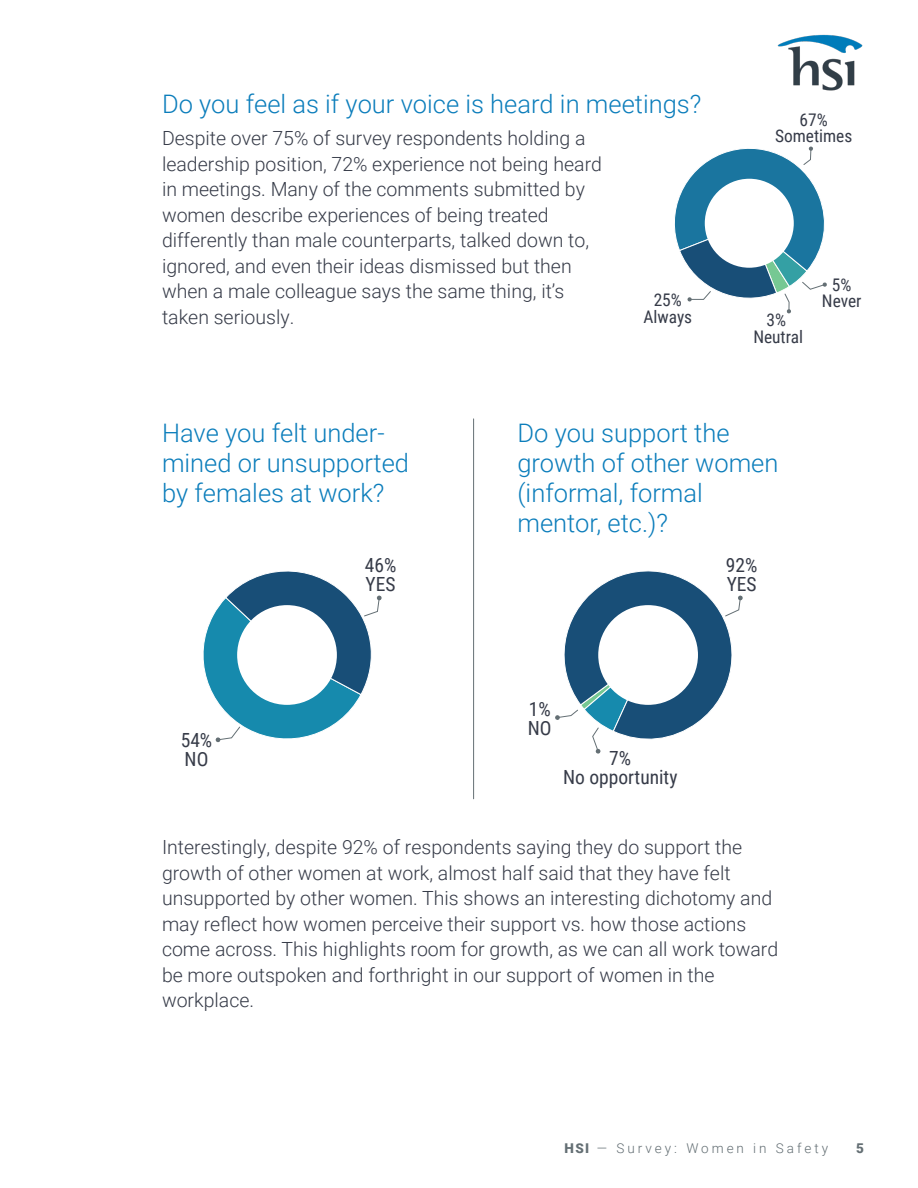
<style>
.page{position:relative;width:918px;height:1188px;background:#fff}
.page>*{position:absolute;margin:0;border:0;box-sizing:border-box;transform-origin:0 0}
.t1{font:300 25.5px/30px "Roboto";color:#0b7dbb}
.t2{font:300 19.5px/25.5px "Roboto";color:#363b48}
.t3{font:19.5px/18.6px "Roboto Condensed";color:#363b48}
.t4{font:17.4px/16.5px "Roboto Condensed";color:#363b48;text-align:center}
.t5{font:300 13.5px "Roboto";letter-spacing:.22em;color:#646f74}
.t6{font:900 13.5px "Roboto";color:#646f74}
.s1{font-weight:900}
</style>
<div class="page">
<svg style="left:674px;top:146px;width:153px;height:168px"></svg>
<svg style="left:203px;top:571px;width:179px;height:172px"></svg>
<img style="left:777px;top:34px;width:86px;height:57px">
<svg style="left:555px;top:571px;width:188px;height:183px"></svg>
<hr style="left:473px;top:419px;width:1px;height:380px;background:#646f74">
<p class="t1" style="left:162px;top:88px;width:541px">Do you feel as if your voice is heard in meetings?</p>
<p class="t2" style="left:162px;top:125px;width:442px">Despite over 75% of survey respondents holding a leadership position, 72% experience not being heard in meetings. Many of the comments submitted by women describe experiences of being treated differently than male counterparts, talked down to, ignored, and even their ideas dismissed but then when a male colleague says the same thing, it’s taken seriously.</p>
<p class="t4" style="left:775px;top:110px;width:79px">67%<br>Sometimes</p>
<p class="t4" style="left:832px;top:276px;width:21px">5%</p>
<p class="t4" style="left:654px;top:291px;width:30px">25%</p>
<p class="t4" style="left:822px;top:292px;width:41px">Never</p>
<p class="t4" style="left:643px;top:308px;width:50px">Always</p>
<p class="t4" style="left:753px;top:311px;width:51px">3%<br>Neutral</p>
<p class="t1" style="left:162px;top:417px;width:249px">Have you felt under&shy;mined or unsupported by females at work?</p>
<p class="t1" style="left:518px;top:417px;width:262px">Do you support the growth of other women (informal, formal mentor, etc.)?</p>
<p class="t3" style="left:181px;top:730px;width:33px">54%<br>NO</p>
<p class="t3" style="left:365px;top:555px;width:33px">46%<br>YES</p>
<p class="t3" style="left:528px;top:699px;width:25px">1%<br>NO</p>
<p class="t3" style="left:563px;top:748px;width:116px;text-align:center">7%<br>No opportunity</p>
<p class="t3" style="left:726px;top:555px;width:33px">92%<br>YES</p>
<p class="t2" style="left:162px;top:834px;width:618px">Interestingly, despite 92% of respondents saying they do support the growth of other women at work, almost half said that they have felt unsupported by other women. This shows an interesting dichotomy and may reflect how women perceive their support vs. how those actions come across. This highlights room for growth, as we can all work toward be more outspoken and forthright in our support of women in the workplace.</p>
<p class="t5" style="left:565px;top:1139px;width:265px"><span class="s1">HSI</span> — Survey: Women in Safety</p>
<p class="t6" style="left:856px;top:1139px;width:9px">5</p>
</div>
